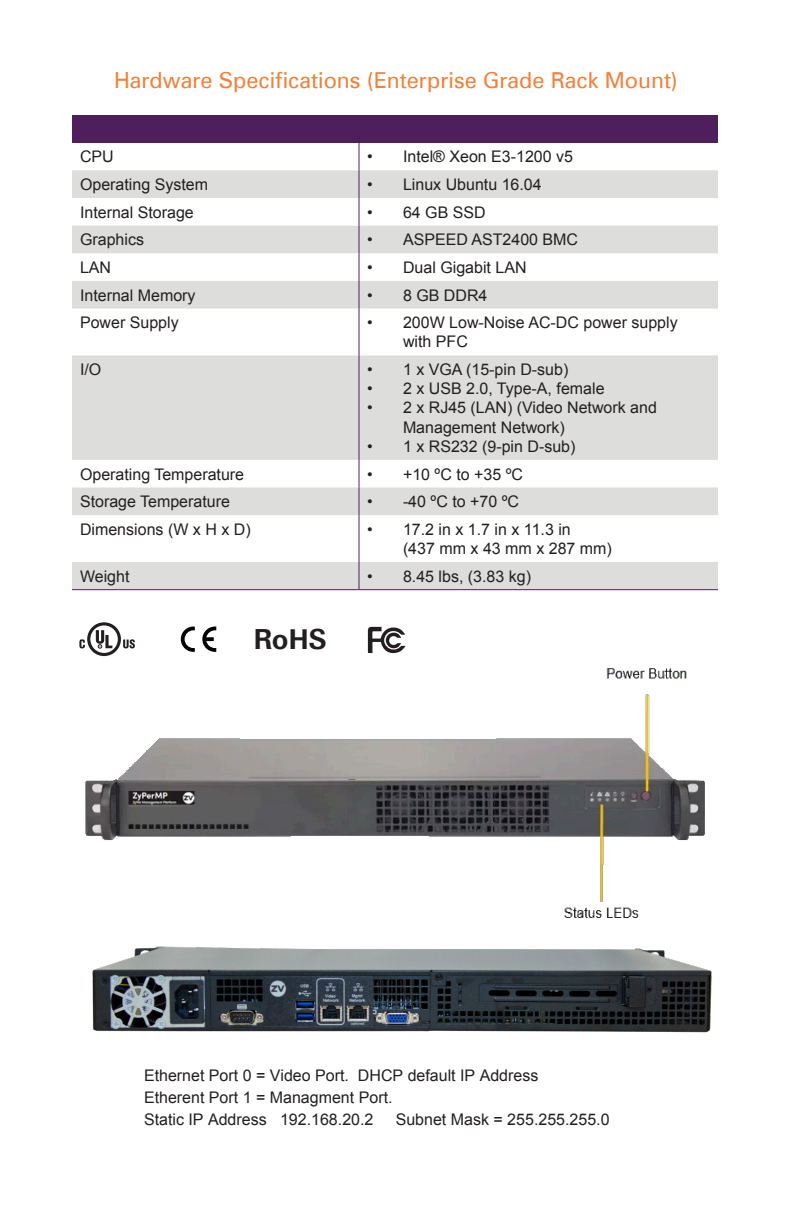
<style>
.page{position:relative;width:792px;height:1224px;background:#fff}
.page>*{position:absolute;margin:0;border:0;box-sizing:border-box;transform-origin:0 0}
.t1{font:700 27.8px "Zurich BT";color:#231f20}
.Section_Header{font:22px "Zurich BT";color:#f47f38}
.TOC_Section_Header{font:16px/19.2px "Arial";color:#231f20}
.General_Text{font:16px "Arial";color:#231f20}
</style>
<div class="page">
<div style="left:72px;top:115px;width:646px;height:28px;background:#4f1e5d"></div>
<svg style="left:72px;top:170px;width:646px;height:419px;fill:#dddddb"></svg>
<hr style="left:358px;top:143px;width:2px;height:27px;background:#4f1e5d">
<hr style="left:358px;top:170px;width:2px;height:28px;background:#4f1e5d">
<hr style="left:358px;top:198px;width:2px;height:28px;background:#4f1e5d">
<hr style="left:358px;top:226px;width:2px;height:27px;background:#4f1e5d">
<hr style="left:358px;top:253px;width:2px;height:28px;background:#4f1e5d">
<hr style="left:358px;top:281px;width:2px;height:28px;background:#4f1e5d">
<hr style="left:358px;top:309px;width:2px;height:46px;background:#4f1e5d">
<hr style="left:358px;top:355px;width:2px;height:105px;background:#4f1e5d">
<hr style="left:358px;top:460px;width:2px;height:28px;background:#4f1e5d">
<hr style="left:358px;top:488px;width:2px;height:27px;background:#4f1e5d">
<hr style="left:358px;top:515px;width:2px;height:47px;background:#4f1e5d">
<hr style="left:358px;top:562px;width:2px;height:27px;background:#4f1e5d">
<hr style="left:72px;top:589px;width:287px;height:1px;background:#4f1e5d">
<hr style="left:359px;top:589px;width:359px;height:1px;background:#4f1e5d">
<img style="left:85px;top:668px;width:620px;height:234px">
<svg style="left:202px;top:627px;width:14px;height:25px"></svg>
<svg style="left:181px;top:627px;width:14px;height:25px"></svg>
<svg style="left:367px;top:627px;width:38px;height:26px"></svg>
<svg style="left:79px;top:622px;width:56px;height:34px"></svg>
<img style="left:92px;top:907px;width:620px;height:126px">
<p class="Section_Header" style="left:114px;top:67px;width:565px">Hardware Specifications (Enterprise Grade Rack Mount)</p>
<p class="General_Text" style="left:80px;top:146px;width:35px">CPU</p>
<p class="TOC_Section_Header" style="left:367px;top:147px;width:208px">• Intel® Xeon E3-1200 v5</p>
<p class="General_Text" style="left:80px;top:174px;width:130px">Operating System</p>
<p class="TOC_Section_Header" style="left:367px;top:175px;width:176px">• Linux Ubuntu 16.04</p>
<p class="General_Text" style="left:80px;top:202px;width:115px">Internal Storage</p>
<p class="TOC_Section_Header" style="left:367px;top:203px;width:120px">• 64 GB SSD</p>
<p class="General_Text" style="left:80px;top:229px;width:66px">Graphics</p>
<p class="TOC_Section_Header" style="left:367px;top:230px;width:213px">• ASPEED AST2400 BMC</p>
<p class="General_Text" style="left:80px;top:257px;width:33px">LAN</p>
<p class="TOC_Section_Header" style="left:367px;top:258px;width:161px">• Dual Gigabit LAN</p>
<p class="General_Text" style="left:80px;top:284px;width:117px">Internal Memory</p>
<p class="TOC_Section_Header" style="left:367px;top:286px;width:122px">• 8 GB DDR4</p>
<p class="General_Text" style="left:80px;top:312px;width:100px">Power Supply</p>
<p class="TOC_Section_Header" style="left:403px;top:313px;width:276px;text-indent:-36px">• 200W Low-Noise AC-DC power supply with PFC</p>
<p class="General_Text" style="left:80px;top:359px;width:23px">I/O</p>
<p class="TOC_Section_Header" style="left:367px;top:360px;width:203px">• 1 x VGA (15-pin D-sub)</p>
<p class="TOC_Section_Header" style="left:367px;top:379px;width:239px">• 2 x USB 2.0, Type-A, female</p>
<p class="TOC_Section_Header" style="left:403px;top:398px;width:256px;text-indent:-36px">• 2 x RJ45 (LAN) (Video Network and<br>Management Network)</p>
<p class="TOC_Section_Header" style="left:367px;top:437px;width:210px">• 1 x RS232 (9-pin D-sub)</p>
<p class="General_Text" style="left:80px;top:463px;width:166px">Operating Temperature</p>
<p class="TOC_Section_Header" style="left:367px;top:464px;width:158px">• +10 ºC to +35 ºC</p>
<p class="General_Text" style="left:80px;top:491px;width:151px">Storage Temperature</p>
<p class="TOC_Section_Header" style="left:367px;top:492px;width:154px">• -40 ºC to +70 ºC</p>
<p class="General_Text" style="left:80px;top:519px;width:172px">Dimensions (W x H x D)</p>
<p class="TOC_Section_Header" style="left:403px;top:520px;width:210px;text-indent:-36px">• 17.2 in x 1.7 in x 11.3 in<br>(437 mm x 43 mm x 287 mm)</p>
<p class="General_Text" style="left:80px;top:566px;width:51px">Weight</p>
<p class="TOC_Section_Header" style="left:367px;top:567px;width:166px">• 8.45 lbs, (3.83 kg)</p>
<p class="t1" style="left:254px;top:623px;width:75px">RoHS</p>
<p class="TOC_Section_Header" style="left:144px;top:1066px;width:396px">Ethernet Port 0 = Video Port. DHCP default IP Address</p>
<p class="TOC_Section_Header" style="left:144px;top:1088px;width:250px">Etherent Port 1 = Managment Port.</p>
<p class="TOC_Section_Header" style="left:144px;top:1110px;width:231px">Static IP Address 192.168.20.2</p>
<p class="TOC_Section_Header" style="left:396px;top:1110px;width:215px">Subnet Mask = 255.255.255.0</p>
</div>
